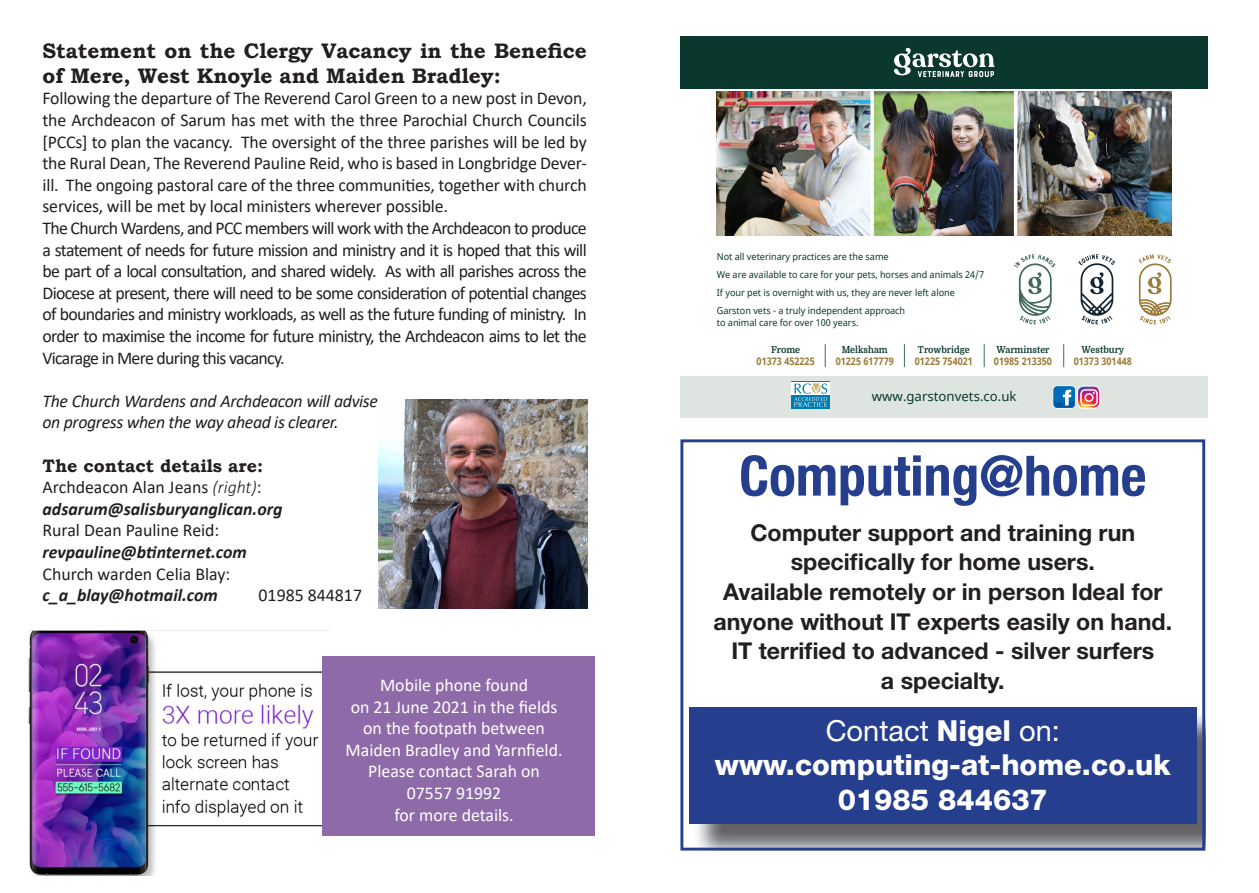
<style>
.page{position:relative;width:1259px;height:893px;background:#fff}
.page>*{position:absolute;margin:0;border:0;box-sizing:border-box;transform-origin:0 0}
.t1{font:700 condensed 55.65px "Helvetica Neue LT Std";color:#253f8e}
.t2{font:800 28.95px/34.8px "Helvetica Neue LT Std";color:#fff;text-align:center}
.t3{font:700 23.25px/29.7px "Helvetica Neue LT Std";color:#231f20;text-align:center}
.t4{font:700 21px/25.2px "Bookman Old Style";color:#231f20}
.t5{font:18px/21.6px "Calibri";letter-spacing:-.01em;color:#231f20;text-align:justify}
.t6{font:18px "Calibri";color:#fff}
.t7{font:italic 18px/21.6px "Calibri";letter-spacing:-.02em;color:#231f20}
.t8{font:italic 700 18px "Calibri";color:#231f20}
.t9{font:700 18px "Bookman Old Style";color:#231f20}
.t10{font:13.2px "Noto Sans";color:#0a382e}
.t11{font:700 10.5px "Noto Sans";color:#9a7b3a;scale:.88 1}
.t12{font:9.6px/18px "Noto Sans";color:#0a382e;scale:.95 1}
.t13{font:700 9.6px "Domine";color:#0a382e;scale:.93 1}
.s1{font-weight:300;font-style:italic}
.s2{font-weight:400}
</style>
<div class="page">
<img style="left:29px;top:630px;width:301px;height:245px">
<img style="left:717px;top:91px;width:455px;height:144px">
<div style="left:680px;top:36px;width:528px;height:53px;background:#0a382e"></div>
<svg style="left:894px;top:48px;width:100px;height:29px"></svg>
<div style="left:680px;top:376px;width:528px;height:42px;background:#dee5e0"></div>
<svg style="left:825px;top:344px;width:1px;height:23px"></svg>
<svg style="left:904px;top:344px;width:1px;height:23px"></svg>
<svg style="left:983px;top:344px;width:1px;height:23px"></svg>
<svg style="left:1063px;top:344px;width:1px;height:23px"></svg>
<div style="left:791px;top:381px;width:39px;height:28px;background:#007cb1"></div>
<div style="left:791px;top:382px;width:39px;height:27px;background:#fff"></div>
<div style="left:791px;top:395px;width:39px;height:14px;background:#007cb1"></div>
<svg style="left:794px;top:383px;width:33px;height:24px"></svg>
<svg style="left:1052px;top:386px;width:23px;height:23px"></svg>
<div style="left:1054px;top:387px;width:20px;height:20px;background:#006cb7;border-radius:3px"></div>
<div style="left:1053px;top:386px;width:22px;height:22px;border:1px solid #006cb7;border-radius:3px"></div>
<svg style="left:1054px;top:390px;width:20px;height:17px"></svg>
<img style="left:1077px;top:386px;width:22px;height:21px">
<div style="left:1077px;top:386px;width:23px;height:23px;border:1px solid #fff;border-radius:6px"></div>
<svg style="left:1078px;top:254px;width:37px;height:70px"></svg>
<svg style="left:1138px;top:254px;width:33px;height:70px"></svg>
<svg style="left:1014px;top:254px;width:41px;height:70px"></svg>
<div style="left:322px;top:656px;width:272px;height:179px;background:#8e6ba8"></div>
<img style="left:697px;top:712px;width:504px;height:134px">
<div style="left:689px;top:707px;width:507px;height:117px;background:#253f8e"></div>
<div style="left:680px;top:439px;width:525px;height:411px;border:3px solid #253f8e"></div>
<img style="left:378px;top:399px;width:209px;height:209px">
<p class="t4" style="left:43px;top:38px;width:546px">Statement on the Clergy Vacancy in the Benefice of Mere, West Knoyle and Maiden Bradley:</p>
<p class="t5" style="left:43px;top:87px;width:546px">Following the departure of The Reverend Carol Green to a new post in Devon, the Archdeacon of Sarum has met with the three Parochial Church Councils [PCCs] to plan the vacancy. The oversight of the three parishes will be led by the Rural Dean, The Reverend Pauline Reid, who is based in Longbridge Dever&shy;ill. The ongoing pastoral care of the three communities, together with church services, will be met by local ministers wherever possible.</p>
<p class="t5" style="left:43px;top:217px;width:546px">The Church Wardens, and PCC members will work with the Archdeacon to produce a statement of needs for future mission and ministry and it is hoped that this will be part of a local consultation, and shared widely. As with all parishes across the Diocese at present, there will need to be some consideration of potential changes of boundaries and ministry workloads, as well as the future funding of ministry. In order to maximise the income for future ministry, the Archdeacon aims to let the Vicarage in Mere during this vacancy.</p>
<p class="t7" style="left:43px;top:389px;width:337px">The Church Wardens and Archdeacon will advise on progress when the way ahead is clearer.</p>
<p class="t9" style="left:43px;top:452px;width:222px">The contact details are:</p>
<p class="t5" style="left:43px;top:476px;width:220px">Archdeacon Alan Jeans <span class="s1">(right)</span>:</p>
<p class="t8" style="left:43px;top:496px;width:241px">adsarum@salisburyanglican.org</p>
<p class="t5" style="left:43px;top:519px;width:178px">Rural Dean Pauline Reid:</p>
<p class="t8" style="left:43px;top:539px;width:206px">revpauline@btinternet.com</p>
<p class="t5" style="left:43px;top:562px;width:189px">Church warden Celia Blay:</p>
<p class="t8" style="left:43px;top:582px;width:177px">c_a_blay@hotmail.com</p>
<p class="t5" style="left:259px;top:584px;width:105px">01985 844817</p>
<p class="t6" style="left:380px;top:672px;width:149px">Mobile phone found</p>
<p class="t6" style="left:351px;top:694px;width:208px">on 21 June 2021 in the fields</p>
<p class="t6" style="left:363px;top:716px;width:183px">on the footpath between</p>
<p class="t6" style="left:345px;top:737px;width:218px">Maiden Bradley and Yarnfield.</p>
<p class="t6" style="left:368px;top:759px;width:173px">Please contact Sarah on</p>
<p class="t6" style="left:407px;top:780px;width:96px">07557 91992</p>
<p class="t6" style="left:394px;top:802px;width:121px">for more details.</p>
<p class="t12" style="left:717px;top:248px;width:283px">Not all veterinary practices are the same<br>We are available to care for your pets, horses and animals 24/7<br>If your pet is overnight with us, they are never left alone Garston vets - a truly independent approach</p>
<p class="t12" style="left:717px;top:314px;width:151px">to animal care for over 100 years.</p>
<p class="t13" style="left:771px;top:344px;width:33px">Frome</p>
<p class="t11" style="left:756px;top:354px;width:67px">01373 452225</p>
<p class="t13" style="left:841px;top:344px;width:51px">Melksham</p>
<p class="t11" style="left:835px;top:354px;width:67px">01225 617779</p>
<p class="t13" style="left:918px;top:344px;width:57px">Trowbridge</p>
<p class="t11" style="left:915px;top:354px;width:67px">01225 754021</p>
<p class="t13" style="left:996px;top:344px;width:58px">Warminster</p>
<p class="t11" style="left:994px;top:354px;width:67px">01985 213350</p>
<p class="t10" style="left:872px;top:387px;width:146px">www.garstonvets.co.uk</p>
<p class="t13" style="left:1081px;top:344px;width:47px">Westbury</p>
<p class="t11" style="left:1073px;top:354px;width:67px">01373 301448</p>
<p class="t1" style="left:739px;top:442px;width:409px">Computing@home</p>
<p class="t3" style="left:713px;top:517px;width:460px">Computer support and training run specifically for home users.<br>Available remotely or in person Ideal for anyone without IT experts easily on hand.<br>IT terrified to advanced - silver surfers<br>a specialty.</p>
<p class="t2" style="left:715px;top:713px;width:457px"><span class="s2">Contact</span> Nigel <span class="s2">on: </span>www.computing-at-home.co.uk<br>01985 844637</p>
</div>
